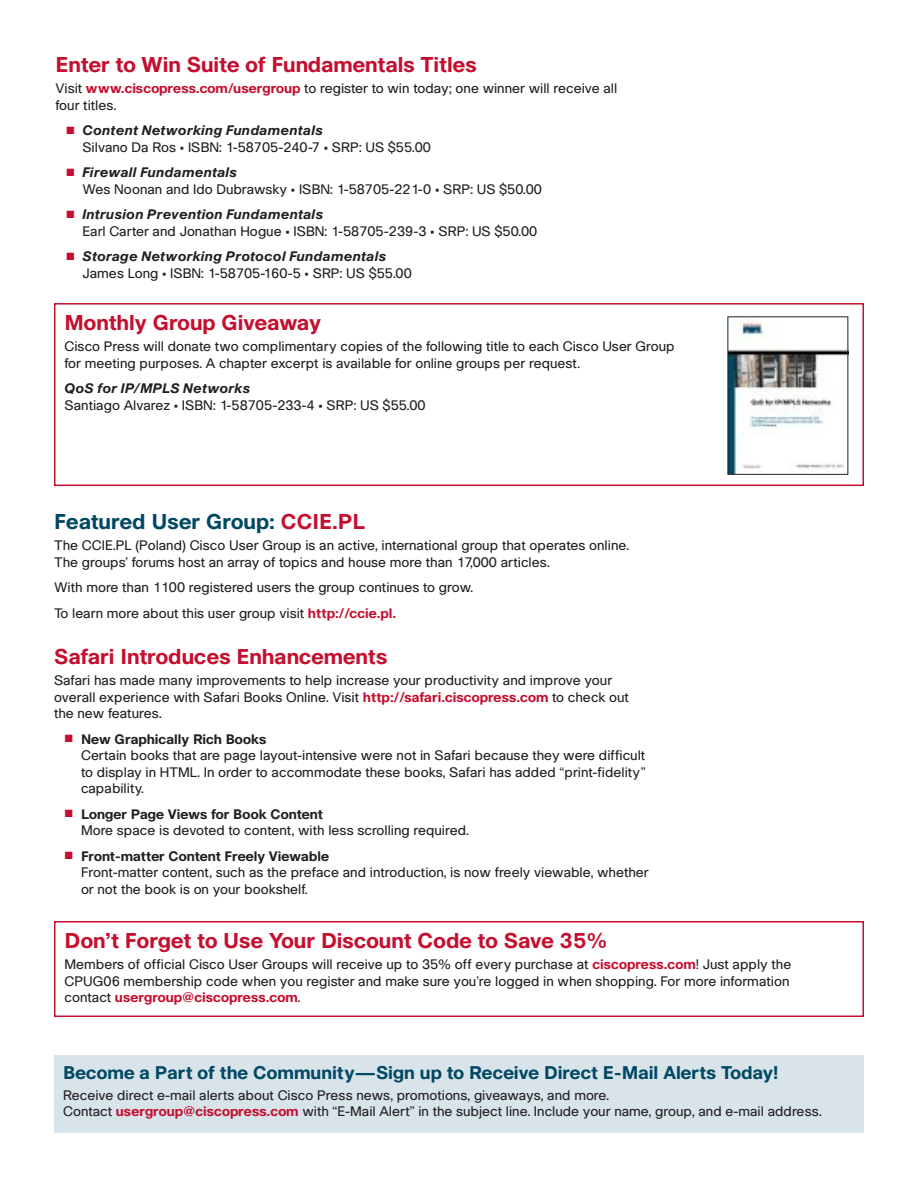
<style>
.page{position:relative;width:918px;height:1188px;background:#fff}
.page>*{position:absolute;margin:0;border:0;box-sizing:border-box;transform-origin:0 0}
.t1{font:700 21px "Cisco";color:#c40f2f}
.t2{font:700 21px "Cisco";color:#004863}
.t3{font:700 18px "Cisco";color:#004863}
.t4{font:13.5px/16.5px "Cisco";color:#231f1f}
.t5{font:italic 700 13.5px "Cisco";color:#231f1f}
.s1{font-weight:700;color:#c40f2f}
.s2{color:#c40f2f}
.s3{font-weight:700;font-style:italic}
.s4{font-weight:700}
</style>
<div class="page">
<div style="left:54px;top:1055px;width:810px;height:77px;background:#d8e3ea"></div>
<div style="left:54px;top:303px;width:810px;height:183px;border:2px solid #c40f2f"></div>
<img style="left:730px;top:318px;width:116px;height:155px">
<div style="left:728px;top:316px;width:120px;height:159px;border:1px solid #231f1f"></div>
<div style="left:54px;top:921px;width:810px;height:96px;border:2px solid #c40f2f"></div>
<h1 class="t1" style="left:56px;top:57px;width:423px">Enter to Win Suite of Fundamentals Titles</h1>
<p class="t4" style="left:56px;top:82px;width:563px">Visit <span class="s1">www.ciscopress.com/usergroup</span> to register to win today; one winner will receive all four titles.</p>
<p class="t4" style="left:82px;top:124px;width:350px;text-indent:-16px"><span class="s2">■</span> <span class="s3">Content Networking Fundamentals<br></span>Silvano Da Ros • ISBN: 1-58705-240-7 • SRP: US $55.00</p>
<p class="t4" style="left:82px;top:166px;width:461px;text-indent:-16px"><span class="s2">■</span> <span class="s3">Firewall Fundamentals<br></span>Wes Noonan and Ido Dubrawsky • ISBN: 1-58705-221-0 • SRP: US $50.00</p>
<p class="t4" style="left:82px;top:208px;width:456px;text-indent:-16px"><span class="s2">■</span> <span class="s3">Intrusion Prevention Fundamentals<br></span>Earl Carter and Jonathan Hogue • ISBN: 1-58705-239-3 • SRP: US $50.00</p>
<p class="t4" style="left:82px;top:250px;width:331px;text-indent:-16px"><span class="s2">■</span> <span class="s3">Storage Networking Protocol Fundamentals<br></span>James Long • ISBN: 1-58705-160-5 • SRP: US $55.00</p>
<h1 class="t1" style="left:64px;top:315px;width:258px">Monthly Group Giveaway</h1>
<p class="t4" style="left:64px;top:340px;width:612px">Cisco Press will donate two complimentary copies of the following title to each Cisco User Group for meeting purposes. A chapter excerpt is available for online groups per request.</p>
<p class="t5" style="left:64px;top:383px;width:188px">QoS for IP/MPLS Networks</p>
<p class="t4" style="left:64px;top:398px;width:363px">Santiago Alvarez • ISBN: 1-58705-233-4 • SRP: US $55.00</p>
<h1 class="t2" style="left:54px;top:514px;width:313px">Featured User Group: <span class="s2">CCIE.PL</span></h1>
<p class="t4" style="left:54px;top:539px;width:577px">The CCIE.PL (Poland) Cisco User Group is an active, international group that operates online.<br>The groups’ forums host an array of topics and house more than 17,000 articles.</p>
<p class="t4" style="left:54px;top:576px;width:420px;line-height:25.5px">With more than 1100 registered users the group continues to grow.<br>To learn more about this user group visit <span class="s1">http://ccie.pl.</span></p>
<h1 class="t1" style="left:54px;top:649px;width:335px">Safari Introduces Enhancements</h1>
<p class="t4" style="left:54px;top:674px;width:577px">Safari has made many improvements to help increase your productivity and improve your overall experience with Safari Books Online. Visit <span class="s1">http://safari.ciscopress.com</span> to check out the new features.</p>
<p class="t4" style="left:81px;top:732px;width:566px;text-indent:-16px"><span class="s2">■</span> <span class="s4">New Graphically Rich Books<br></span>Certain books that are page layout-intensive were not in Safari because they were difficult to display in HTML. In order to accommodate these books, Safari has added “print-fidelity” capability.</p>
<p class="t4" style="left:81px;top:807px;width:389px;text-indent:-16px"><span class="s2">■</span> <span class="s4">Longer Page Views for Book Content<br></span>More space is devoted to content, with less scrolling required.</p>
<p class="t4" style="left:81px;top:849px;width:569px;text-indent:-16px"><span class="s2">■</span> <span class="s4">Front-matter Content Freely Viewable<br></span>Front-matter content, such as the preface and introduction, is now freely viewable, whether or not the book is on your bookshelf.</p>
<h1 class="t1" style="left:64px;top:933px;width:544px">Don’t Forget to Use Your Discount Code to Save 35%</h1>
<p class="t4" style="left:64px;top:958px;width:728px">Members of official Cisco User Groups will receive up to 35% off every purchase at <span class="s1">ciscopress.com</span>! Just apply the<br>CPUG06 membership code when you register and make sure you’re logged in when shopping. For more information contact <span class="s1">usergroup@ciscopress.com</span>.</p>
<h2 class="t3" style="left:63px;top:1065px;width:717px">Become a Part of the Community—Sign up to Receive Direct E-Mail Alerts Today!</h2>
<p class="t4" style="left:63px;top:1088px;width:760px">Receive direct e-mail alerts about Cisco Press news, promotions, giveaways, and more.<br>Contact <span class="s1">usergroup@ciscopress.com</span> with “E-Mail Alert” in the subject line. Include your name, group, and e-mail address.</p>
</div>
